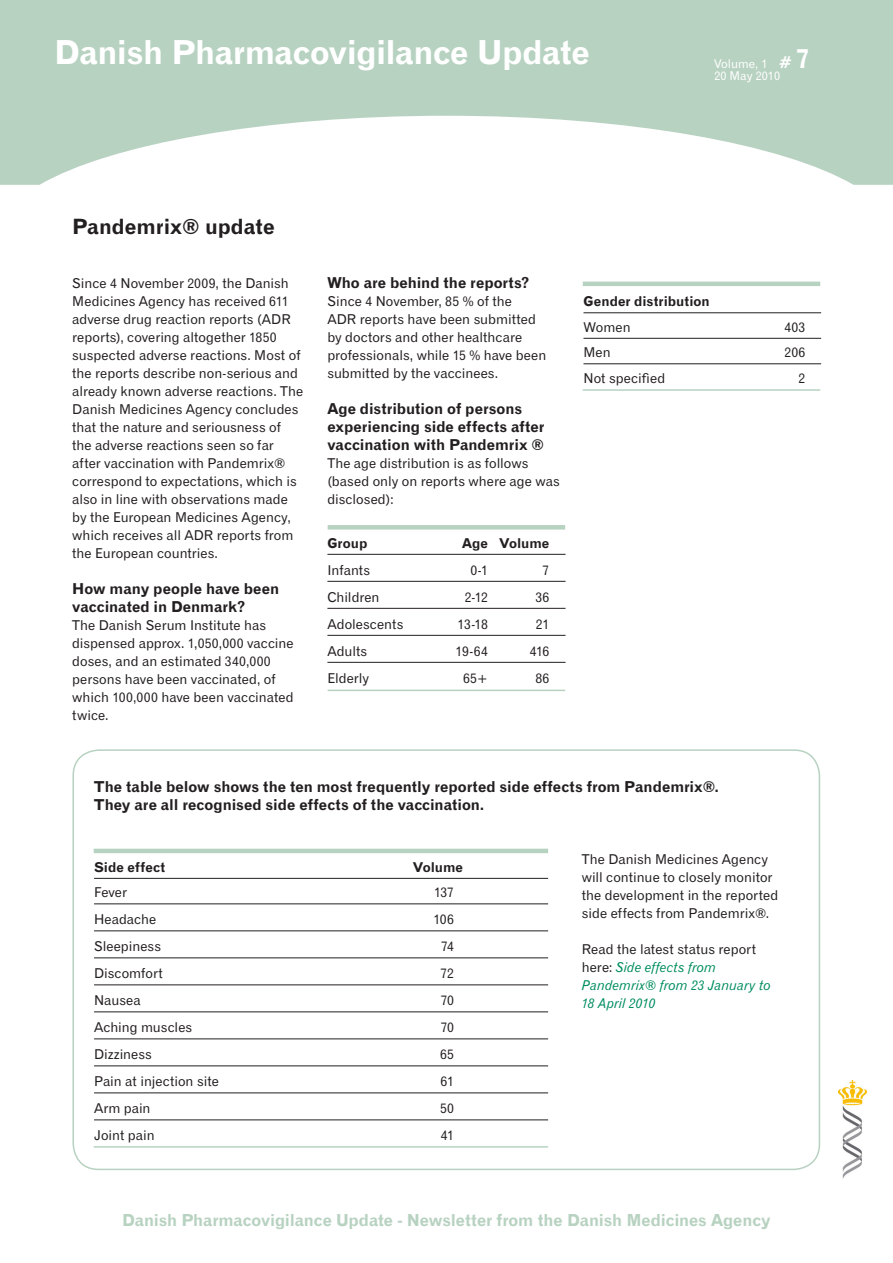
<style>
.page{position:relative;width:893px;height:1263px;background:#fff}
.page>*{position:absolute;margin:0;border:0;box-sizing:border-box;transform-origin:0 0}
.t1{font:33px "Gothic 720 BT Bold B";letter-spacing:-.015em;color:#fff}
.t2{font:27px "Gothic 720 BT Bold B";color:#fff}
.overskrift3{font:21px "Gothic 720 BT Bold B";color:#231f20}
.tekst_til_bund{font:16.5px "Gothic 720 BT Bold B";letter-spacing:-.005em;color:#b8d2c1}
.t3{font:16.5px "Gothic 720 BT Bold B";color:#fff}
.Underoverskrift_2{font:15px/18px "Gothic 720 BT Bold B";color:#231f20}
.brødtekst{font:13.5px/18px "Gothic 720 BT Roman B";letter-spacing:.005em;color:#231f20}
.skema_med_streg{font:13.5px "Gothic 720 BT Roman B";color:#231f20}
.brødtekst-2{font:13.5px/18px "Gothic 720 BT Italic B";color:#008d60}
.skema_med_streg-2{font:13.5px "Gothic 720 BT Bold B";letter-spacing:.005em;color:#231f20}
.billedtekst{font:12px "Gothic 720 BT Roman B";color:#fff}
.s1{font-family:"Gothic 720 BT Roman B";color:#231f20}
</style>
<div class="page">
<svg style="left:0;top:0;width:893px;height:185px;fill:#b8d2c1"></svg>
<img style="left:839px;top:1080px;width:27px;height:99px">
<hr style="left:327px;top:554px;width:239px;height:1px;background:#231f20">
<hr style="left:327px;top:581px;width:239px;height:1px;background:#231f20">
<hr style="left:327px;top:608px;width:239px;height:1px;background:#231f20">
<hr style="left:327px;top:635px;width:239px;height:1px;background:#231f20">
<hr style="left:327px;top:662px;width:239px;height:1px;background:#231f20">
<hr style="left:583px;top:312px;width:238px;height:1px;background:#231f20">
<hr style="left:583px;top:338px;width:238px;height:1px;background:#231f20">
<hr style="left:583px;top:363px;width:238px;height:1px;background:#231f20">
<hr style="left:583px;top:282px;width:237px;height:4px;background:#b8d2c1">
<hr style="left:583px;top:389px;width:237px;height:2px;background:#b8d2c1">
<div style="left:72px;top:749px;width:748px;height:421px;border:2px solid #b8d2c1;border-radius:26px"></div>
<hr style="left:94px;top:878px;width:454px;height:1px;background:#231f20">
<hr style="left:94px;top:903px;width:454px;height:1px;background:#231f20">
<hr style="left:94px;top:930px;width:454px;height:1px;background:#231f20">
<hr style="left:94px;top:957px;width:454px;height:1px;background:#231f20">
<hr style="left:94px;top:984px;width:454px;height:1px;background:#231f20">
<hr style="left:94px;top:1011px;width:454px;height:1px;background:#231f20">
<hr style="left:94px;top:1038px;width:454px;height:1px;background:#231f20">
<hr style="left:94px;top:1065px;width:454px;height:1px;background:#231f20">
<hr style="left:94px;top:1092px;width:454px;height:1px;background:#231f20">
<hr style="left:94px;top:1119px;width:454px;height:1px;background:#231f20">
<hr style="left:94px;top:849px;width:454px;height:4px;background:#b8d2c1">
<hr style="left:94px;top:1146px;width:454px;height:1px;background:#b8d2c1">
<div style="left:328px;top:525px;width:237px;height:5px;background:#b8d2c1"></div>
<hr style="left:328px;top:690px;width:237px;height:1px;background:#b8d2c1">
<p class="t1" style="left:54px;top:32px;width:537px">Danish Pharmacovigilance Update</p>
<p class="overskrift3" style="left:72px;top:214px;width:204px">Pandemrix® update</p>
<p class="billedtekst" style="left:714px;top:56px;width:55px">Volume, 1</p>
<p class="t3" style="left:779px;top:52px;width:14px">#</p>
<p class="t2" style="left:796px;top:42px;width:15px">7</p>
<p class="billedtekst" style="left:714px;top:68px;width:67px">20 May 2010</p>
<p class="brødtekst" style="left:72px;top:274px;width:232px">Since 4 November 2009, the Danish Medicines Agency has received 611 adverse drug reaction reports (ADR reports), covering altogether 1850 suspected adverse reactions. Most of the reports describe non-serious and already known adverse reactions. The Danish Medicines Agency concludes that the nature and seriousness of the adverse reactions seen so far after vaccination with Pandemrix® correspond to expectations, which is also in line with observations made by the European Medicines Agency, which receives all ADR reports from the European countries.</p>
<p class="Underoverskrift_2" style="left:72px;top:580px;width:208px">How many people have been vaccinated in Denmark?</p>
<p class="brødtekst" style="left:72px;top:616px;width:223px">The Danish Serum Institute has dispensed approx. 1,050,000 vaccine doses, and an estimated 340,000 persons have been vaccinated, of which 100,000 have been vaccinated twice.</p>
<p class="Underoverskrift_2" style="left:327px;top:274px;width:204px">Who are behind the reports?</p>
<p class="brødtekst" style="left:327px;top:292px;width:220px">Since 4 November, 85 % of the<br>ADR reports have been submitted by doctors and other healthcare professionals, while 15 % have been submitted by the vaccinees.</p>
<p class="Underoverskrift_2" style="left:327px;top:400px;width:219px">Age distribution of persons experiencing side effects after vaccination with Pandemrix ®</p>
<p class="brødtekst" style="left:327px;top:454px;width:234px">The age distribution is as follows (based only on reports where age was disclosed):</p>
<p class="skema_med_streg-2" style="left:327px;top:534px;width:41px">Group</p>
<p class="skema_med_streg-2" style="left:462px;top:534px;width:89px">Age Volume</p>
<p class="skema_med_streg" style="left:327px;top:561px;width:44px">Infants</p>
<p class="skema_med_streg" style="left:470px;top:561px;width:19px">0-1</p>
<p class="skema_med_streg" style="left:543px;top:561px;width:8px">7</p>
<p class="skema_med_streg" style="left:327px;top:588px;width:54px">Children</p>
<p class="skema_med_streg" style="left:465px;top:588px;width:25px">2-12</p>
<p class="skema_med_streg" style="left:535px;top:588px;width:15px">36</p>
<p class="skema_med_streg" style="left:327px;top:615px;width:77px">Adolescents</p>
<p class="skema_med_streg" style="left:458px;top:615px;width:32px">13-18</p>
<p class="skema_med_streg" style="left:536px;top:615px;width:15px">21</p>
<p class="skema_med_streg" style="left:327px;top:642px;width:41px">Adults</p>
<p class="skema_med_streg" style="left:456px;top:642px;width:34px">19-64</p>
<p class="skema_med_streg" style="left:530px;top:642px;width:21px">416</p>
<p class="skema_med_streg" style="left:327px;top:669px;width:43px">Elderly</p>
<p class="skema_med_streg" style="left:463px;top:669px;width:26px">65+</p>
<p class="skema_med_streg" style="left:535px;top:669px;width:16px">86</p>
<p class="skema_med_streg-2" style="left:583px;top:293px;width:128px">Gender distribution</p>
<p class="skema_med_streg" style="left:583px;top:318px;width:49px">Women</p>
<p class="skema_med_streg" style="left:784px;top:318px;width:23px">403</p>
<p class="skema_med_streg" style="left:583px;top:344px;width:29px">Men</p>
<p class="skema_med_streg" style="left:784px;top:344px;width:22px">206</p>
<p class="skema_med_streg" style="left:583px;top:369px;width:83px">Not specified</p>
<p class="skema_med_streg" style="left:799px;top:369px;width:8px">2</p>
<p class="Underoverskrift_2" style="left:94px;top:778px;width:626px">The table below shows the ten most frequently reported side effects from Pandemrix®.</p>
<p class="Underoverskrift_2" style="left:94px;top:796px;width:392px">They are all recognised side effects of the vaccination.</p>
<p class="skema_med_streg-2" style="left:94px;top:858px;width:73px">Side effect</p>
<p class="skema_med_streg-2" style="left:413px;top:858px;width:51px">Volume</p>
<p class="skema_med_streg" style="left:94px;top:884px;width:34px">Fever</p>
<p class="skema_med_streg" style="left:434px;top:884px;width:22px">137</p>
<p class="skema_med_streg" style="left:94px;top:911px;width:64px">Headache</p>
<p class="skema_med_streg" style="left:433px;top:911px;width:22px">106</p>
<p class="skema_med_streg" style="left:94px;top:938px;width:69px">Sleepiness</p>
<p class="skema_med_streg" style="left:441px;top:938px;width:14px">74</p>
<p class="skema_med_streg" style="left:94px;top:965px;width:70px">Discomfort</p>
<p class="skema_med_streg" style="left:441px;top:965px;width:15px">72</p>
<p class="skema_med_streg" style="left:94px;top:992px;width:48px">Nausea</p>
<p class="skema_med_streg" style="left:441px;top:992px;width:15px">70</p>
<p class="skema_med_streg" style="left:94px;top:1019px;width:100px">Aching muscles</p>
<p class="skema_med_streg" style="left:441px;top:1019px;width:15px">70</p>
<p class="skema_med_streg" style="left:94px;top:1046px;width:59px">Dizziness</p>
<p class="skema_med_streg" style="left:440px;top:1046px;width:15px">65</p>
<p class="skema_med_streg" style="left:94px;top:1073px;width:126px">Pain at injection site</p>
<p class="skema_med_streg" style="left:440px;top:1073px;width:15px">61</p>
<p class="skema_med_streg" style="left:94px;top:1100px;width:58px">Arm pain</p>
<p class="skema_med_streg" style="left:440px;top:1100px;width:15px">50</p>
<p class="brødtekst" style="left:94px;top:1126px;width:62px">Joint pain</p>
<p class="brødtekst" style="left:441px;top:1126px;width:15px">41</p>
<p class="brødtekst" style="left:582px;top:850px;width:198px">The Danish Medicines Agency will continue to closely monitor the development in the reported side effects from Pandemrix®.</p>
<p class="brødtekst-2" style="left:582px;top:940px;width:191px"><span class="s1">Read the latest status report here:</span> Side effects from<br>Pandemrix® from 23 January to<br>18 April 2010</p>
<p class="tekst_til_bund" style="left:122px;top:1210px;width:650px">Danish Pharmacovigilance Update - Newsletter from the Danish Medicines Agency</p>
</div>
